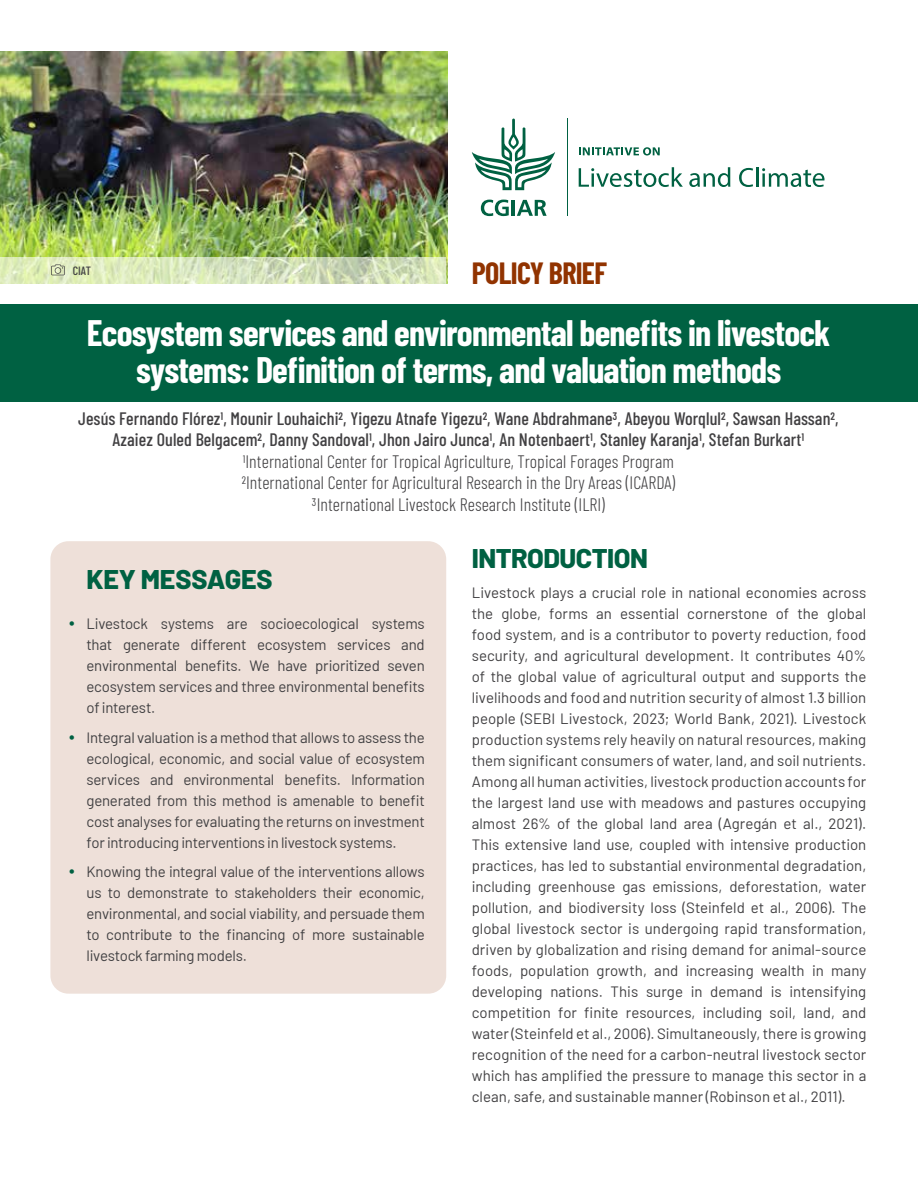
<style>
.page{position:relative;width:918px;height:1188px;background:#fff}
.page>*{position:absolute;margin:0;border:0;box-sizing:border-box;transform-origin:0 0}
.t1{font:700 36px/37.5px "Barlow Condensed";letter-spacing:-.02em;color:#fff;text-align:center}
.t2{font:700 30px "Barlow Condensed";letter-spacing:-.025em;color:#913300}
.t3{font:800 27px "Barlow";letter-spacing:-.02em;color:#006142}
.t4{font:500 18px/21.6px "Barlow Condensed";letter-spacing:.005em;color:#414042;text-align:center}
.t5{font:300 18px/21.6px "Barlow Condensed";letter-spacing:.005em;color:#414042;text-align:center}
.t6{font:15px/21px "Barlow";letter-spacing:-.015em;color:#414042;text-align:justify}
.t7{font:500 12px "Barlow Condensed";color:#414042}
</style>
<div class="page">
<div style="left:50px;top:541px;width:396px;height:453px;background:#eee0d9;border-radius:18px"></div>
<svg style="left:472px;top:118px;width:83px;height:72px"></svg>
<svg style="left:481px;top:200px;width:28px;height:16px"></svg>
<hr style="left:512px;top:200px;width:3px;height:16px;background:#006142">
<svg style="left:517px;top:200px;width:30px;height:16px"></svg>
<hr style="left:568px;top:119px;width:1px;height:97px;background:#006142">
<svg style="left:579px;top:147px;width:81px;height:9px"></svg>
<svg style="left:579px;top:167px;width:104px;height:20px"></svg>
<svg style="left:689px;top:167px;width:41px;height:20px"></svg>
<svg style="left:739px;top:168px;width:14px;height:19px"></svg>
<hr style="left:756px;top:167px;width:2px;height:20px;background:#006142">
<svg style="left:762px;top:168px;width:62px;height:19px"></svg>
<img style="left:0;top:51px;width:447px;height:233px">
<svg style="left:0;top:257px;width:446px;height:27px;background:#d7e4bb"></svg>
<div style="left:0;top:304px;width:918px;height:97px;background:#006142"></div>
<svg style="left:51px;top:264px;width:14px;height:11px"></svg>
<p class="t7" style="left:73px;top:262px;width:20px">CIAT</p>
<h2 class="t2" style="left:472px;top:252px;width:137px">POLICY BRIEF</h2>
<h1 class="t1" style="left:87px;top:312px;width:745px">Ecosystem services and environmental benefits in livestock systems: Definition of terms, and valuation methods</h1>
<p class="t4" style="left:78px;top:406px;width:762px">Jesús Fernando Flórez1, Mounir Louhaichi2, Yigezu Atnafe Yigezu2, Wane Abdrahmane3, Abeyou Worqlul2, Sawsan Hassan2,<br>Azaiez Ouled Belgacem2, Danny Sandoval1, Jhon Jairo Junca1, An Notenbaert1, Stanley Karanja1, Stefan Burkart1</p>
<p class="t5" style="left:242px;top:449px;width:435px">1International Center for Tropical Agriculture, Tropical Forages Program<br>2International Center for Agricultural Research in the Dry Areas (ICARDA)<br>3International Livestock Research Institute (ILRI)</p>
<h3 class="t3" style="left:472px;top:538px;width:178px">INTRODUCTION</h3>
<p class="t6" style="left:472px;top:581px;width:396px">Livestock plays a crucial role in national economies across the globe, forms an essential cornerstone of the global food system, and is a contributor to poverty reduction, food security, and agricultural development. It contributes 40% of the global value of agricultural output and supports the livelihoods and food and nutrition security of almost 1.3 billion people (SEBI Livestock, 2023; World Bank, 2021). Livestock production systems rely heavily on natural resources, making them significant consumers of water, land, and soil nutrients.<br>Among all human activities, livestock production accounts for the largest land use with meadows and pastures occupying almost 26% of the global land area (Agregán et al., 2021).<br>This extensive land use, coupled with intensive production practices, has led to substantial environmental degradation, including greenhouse gas emissions, deforestation, water pollution, and biodiversity loss (Steinfeld et al., 2006). The global livestock sector is undergoing rapid transformation, driven by globalization and rising demand for animal-source foods, population growth, and increasing wealth in many developing nations. This surge in demand is intensifying competition for finite resources, including soil, land, and water (Steinfeld et al., 2006). Simultaneously, there is growing recognition of the need for a carbon-neutral livestock sector which has amplified the pressure to manage this sector in a clean, safe, and sustainable manner (Robinson et al., 2011).</p>
<h3 class="t3" style="left:86px;top:559px;width:188px">KEY MESSAGES</h3>
<p class="t6" style="left:87px;top:612px;width:340px">Livestock systems are socioecological systems that generate different ecosystem services and environmental benefits. We have prioritized seven ecosystem services and three environmental benefits of interest.</p>
<p class="t6" style="left:87px;top:726px;width:340px">Integral valuation is a method that allows to assess the ecological, economic, and social value of ecosystem services and environmental benefits. Information generated from this method is amenable to benefit cost analyses for evaluating the returns on investment for introducing interventions in livestock systems.</p>
<p class="t6" style="left:87px;top:860px;width:340px">Knowing the integral value of the interventions allows us to demonstrate to stakeholders their economic, environmental, and social viability, and persuade them to contribute to the financing of more sustainable livestock farming models.</p>
</div>
